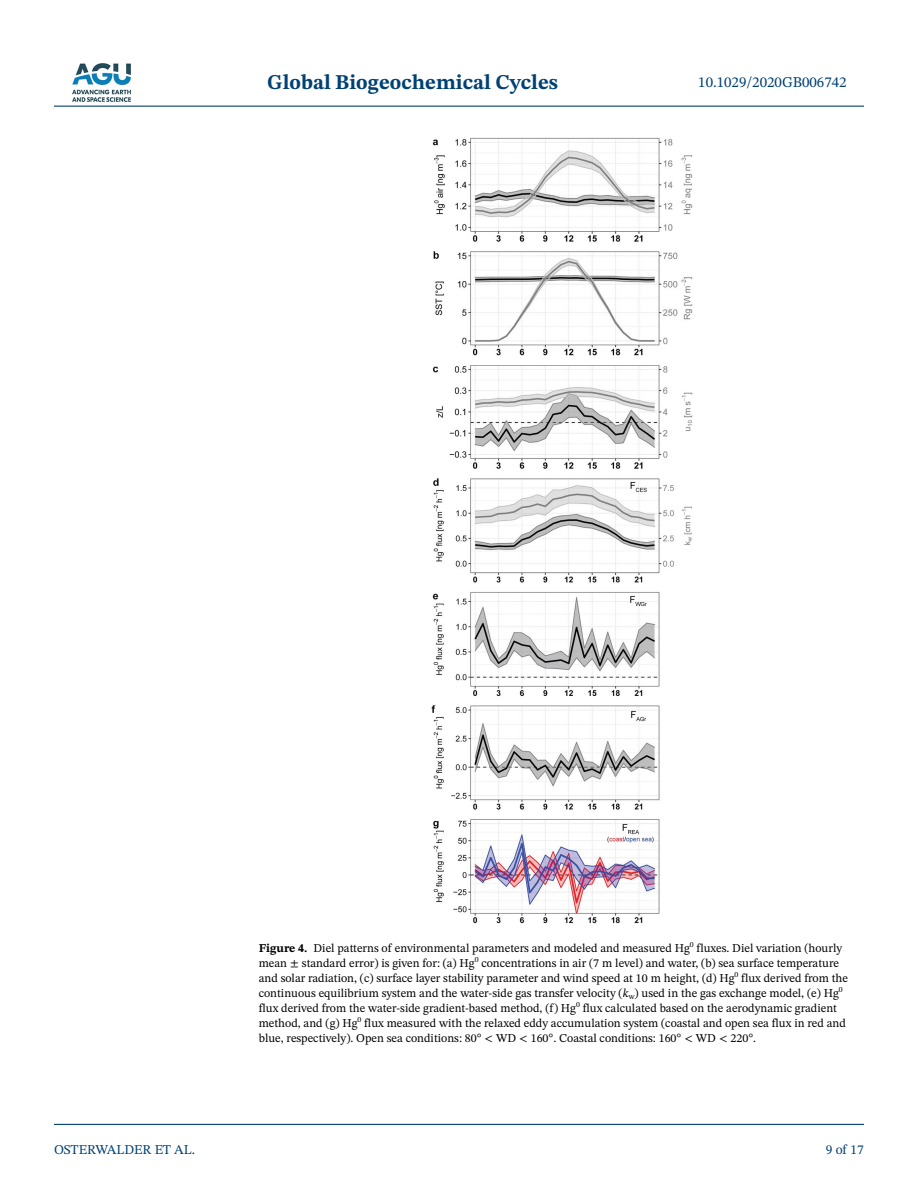
<style>
.page{position:relative;width:918px;height:1188px;background:#fff}
.page>*{position:absolute;margin:0;border:0;box-sizing:border-box;transform-origin:0 0}
.t1{font:700 21px "STIX Two Text";color:#004174}
.t2{font:15px "STIX Two Text";color:#004174}
.t3{font:13.5px "STIX Two Text";color:#004174}
.t4{font:12px/15px "STIX Two Text";color:#000}
.t5{font:7.8px "STIX Two Text";color:#000}
.s1{font-weight:700}
.s2{font-style:italic}
</style>
<div class="page">
<hr style="left:54px;top:106px;width:810px;height:1px;background:#004174">
<hr style="left:54px;top:1124px;width:810px;height:1px;background:#004174">
<img style="left:72px;top:63px;width:59px;height:39px">
<img style="left:431px;top:137px;width:261px;height:787px">
<h1 class="t1" style="left:267px;top:67px;width:292px">Global Biogeochemical Cycles</h1>
<p class="t2" style="left:698px;top:72px;width:150px">10.1029/2020GB006742</p>
<p class="t3" style="left:54px;top:1140px;width:143px">OSTERWALDER ET AL.</p>
<p class="t4" style="left:259px;top:941px;width:591px"><span class="s1">Figure 4.</span> Diel patterns of environmental parameters and modeled and measured Hg<sup>0</sup> fluxes. Diel variation (hourly mean ± standard error) is given for: (a) Hg<sup>0</sup> concentrations in air (7 m level) and water, (b) sea surface temperature and solar radiation, (c) surface layer stability parameter and wind speed at 10 m height, (d) Hg<sup>0</sup> flux derived from the continuous equilibrium system and the water-side gas transfer velocity (<span class="s2">k</span><sub>w</sub>) used in the gas exchange model, (e) Hg<sup>0 </sup>flux derived from the water-side gradient-based method, (f) Hg</p>
<p class="t5" style="left:576px;top:999px;width:5px">0</p>
<p class="t4" style="left:583px;top:1001px;width:256px">flux calculated based on the aerodynamic gradient</p>
<p class="t4" style="left:259px;top:1016px;width:100px">method, and (g) Hg</p>
<p class="t5" style="left:358px;top:1014px;width:5px">0</p>
<p class="t4" style="left:259px;top:1016px;width:589px;text-indent:106px">flux measured with the relaxed eddy accumulation system (coastal and open sea flux in red and blue, respectively). Open sea conditions: 80° &lt; WD &lt; 160°. Coastal conditions: 160° &lt; WD &lt; 220°.</p>
<p class="t3" style="left:826px;top:1140px;width:40px">9 of 17</p>
</div>
